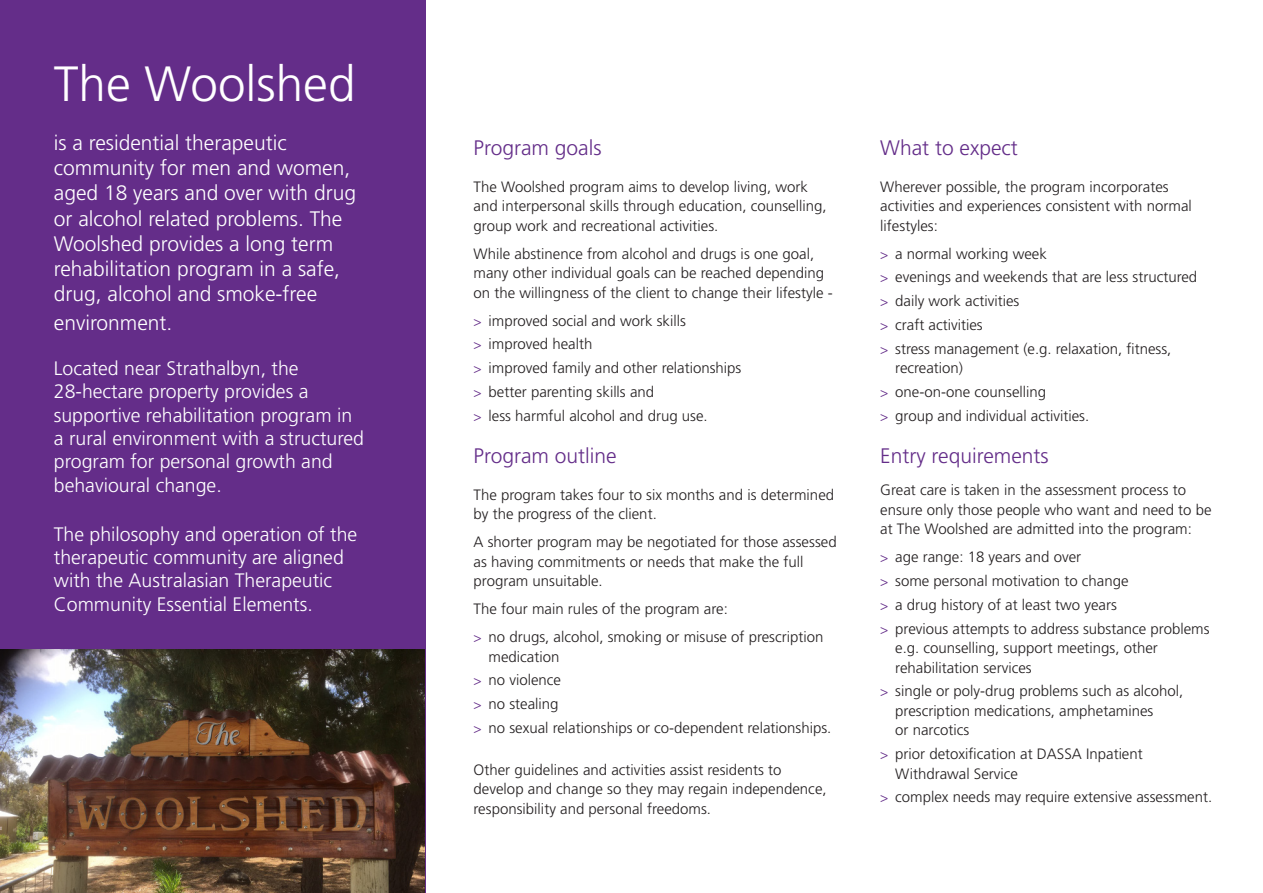
<style>
.page{position:relative;width:1263px;height:893px;background:#fff}
.page>*{position:absolute;margin:0;border:0;box-sizing:border-box;transform-origin:0 0}
.Subhead_1{font:300 49.5px "Frutiger LT Std";color:#fff}
.Subhead_1-2{font:300 21px/25.2px "Frutiger LT Std";color:#fff}
.Subhead_1_before_bod{font:300 21px "Frutiger LT Std";color:#642d89}
.Subhead_1-3{font:300 19.5px/23.4px "Frutiger LT Std";color:#fff}
.Body_Copy{font:300 15px/19.5px "Frutiger LT Std";color:#231f20}
.s1{font-size:13.5px;color:#642d89}
</style>
<div class="page">
<div style="left:0;top:0;width:425px;height:893px;background:#642d89"></div>
<img style="left:0;top:649px;width:424px;height:244px">
<p class="Subhead_1" style="left:54px;top:56px;width:303px">The Woolshed</p>
<p class="Subhead_1-2" style="left:54px;top:130px;width:304px">is a residential therapeutic community for men and women, aged 18 years and over with drug or alcohol related problems. The<br>Woolshed provides a long term rehabilitation program in a safe, drug, alcohol and smoke-free</p>
<p class="Subhead_1-2" style="left:54px;top:310px;width:120px">environment.</p>
<p class="Subhead_1-3" style="left:54px;top:357px;width:312px">Located near Strathalbyn, the<br>28-hectare property provides a supportive rehabilitation program in a rural environment with a structured program for personal growth and behavioural change.</p>
<p class="Subhead_1-3" style="left:54px;top:522px;width:305px">The philosophy and operation of the therapeutic community are aligned with the Australasian Therapeutic Community Essential Elements.</p>
<p class="Subhead_1_before_bod" style="left:474px;top:136px;width:129px">Program goals</p>
<p class="Body_Copy" style="left:474px;top:177px;width:355px">The Woolshed program aims to develop living, work and interpersonal skills through education, counselling, group work and recreational activities.</p>
<p class="Body_Copy" style="left:474px;top:244px;width:361px">While abstinence from alcohol and drugs is one goal, many other individual goals can be reached depending on the willingness of the client to change their lifestyle -</p>
<p class="Body_Copy" style="left:474px;top:311px;width:214px"><span class="s1">&gt;</span> improved social and work skills</p>
<p class="Body_Copy" style="left:474px;top:335px;width:120px"><span class="s1">&gt;</span> improved health</p>
<p class="Body_Copy" style="left:474px;top:358px;width:269px"><span class="s1">&gt;</span> improved family and other relationships</p>
<p class="Body_Copy" style="left:474px;top:382px;width:182px"><span class="s1">&gt;</span> better parenting skills and</p>
<p class="Body_Copy" style="left:474px;top:406px;width:236px"><span class="s1">&gt;</span> less harmful alcohol and drug use.</p>
<p class="Subhead_1_before_bod" style="left:474px;top:444px;width:145px">Program outline</p>
<p class="Body_Copy" style="left:474px;top:485px;width:362px">The program takes four to six months and is determined by the progress of the client.</p>
<p class="Body_Copy" style="left:474px;top:532px;width:365px">A shorter program may be negotiated for those assessed as having commitments or needs that make the full program unsuitable.</p>
<p class="Body_Copy" style="left:474px;top:599px;width:256px">The four main rules of the program are:</p>
<p class="Body_Copy" style="left:489px;top:627px;width:336px;text-indent:-15px"><span class="s1">&gt;</span> no drugs, alcohol, smoking or misuse of prescription medication</p>
<p class="Body_Copy" style="left:474px;top:671px;width:89px"><span class="s1">&gt;</span> no violence</p>
<p class="Body_Copy" style="left:474px;top:694px;width:87px"><span class="s1">&gt;</span> no stealing</p>
<p class="Body_Copy" style="left:474px;top:718px;width:359px"><span class="s1">&gt;</span> no sexual relationships or co-dependent relationships.</p>
<p class="Body_Copy" style="left:474px;top:760px;width:355px">Other guidelines and activities assist residents to develop and change so they may regain independence, responsibility and personal freedoms.</p>
<p class="Subhead_1_before_bod" style="left:880px;top:136px;width:139px">What to expect</p>
<p class="Body_Copy" style="left:880px;top:177px;width:313px">Wherever possible, the program incorporates activities and experiences consistent with normal lifestyles:</p>
<p class="Body_Copy" style="left:880px;top:244px;width:168px"><span class="s1">&gt;</span> a normal working week</p>
<p class="Body_Copy" style="left:880px;top:268px;width:319px"><span class="s1">&gt;</span> evenings and weekends that are less structured</p>
<p class="Body_Copy" style="left:880px;top:291px;width:141px"><span class="s1">&gt;</span> daily work activities</p>
<p class="Body_Copy" style="left:880px;top:315px;width:104px"><span class="s1">&gt;</span> craft activities</p>
<p class="Body_Copy" style="left:895px;top:339px;width:278px;text-indent:-15px"><span class="s1">&gt;</span> stress management (e.g. relaxation, fitness, recreation)</p>
<p class="Body_Copy" style="left:880px;top:382px;width:167px"><span class="s1">&gt;</span> one-on-one counselling</p>
<p class="Body_Copy" style="left:880px;top:406px;width:210px"><span class="s1">&gt;</span> group and individual activities.</p>
<p class="Subhead_1_before_bod" style="left:880px;top:444px;width:170px">Entry requirements</p>
<p class="Body_Copy" style="left:880px;top:481px;width:333px">Great care is taken in the assessment process to ensure only those people who want and need to be at The Woolshed are admitted into the program:</p>
<p class="Body_Copy" style="left:880px;top:548px;width:202px"><span class="s1">&gt;</span> age range: 18 years and over</p>
<p class="Body_Copy" style="left:880px;top:571px;width:250px"><span class="s1">&gt;</span> some personal motivation to change</p>
<p class="Body_Copy" style="left:880px;top:595px;width:238px"><span class="s1">&gt;</span> a drug history of at least two years</p>
<p class="Body_Copy" style="left:895px;top:619px;width:316px;text-indent:-15px"><span class="s1">&gt;</span> previous attempts to address substance problems e.g. counselling, support meetings, other rehabilitation services</p>
<p class="Body_Copy" style="left:895px;top:682px;width:290px;text-indent:-15px"><span class="s1">&gt;</span> single or poly-drug problems such as alcohol, prescription medications, amphetamines<br>or narcotics</p>
<p class="Body_Copy" style="left:895px;top:744px;width:249px;text-indent:-15px"><span class="s1">&gt;</span> prior detoxification at DASSA Inpatient<br>Withdrawal Service</p>
<p class="Body_Copy" style="left:880px;top:788px;width:333px"><span class="s1">&gt;</span> complex needs may require extensive assessment.</p>
</div>
